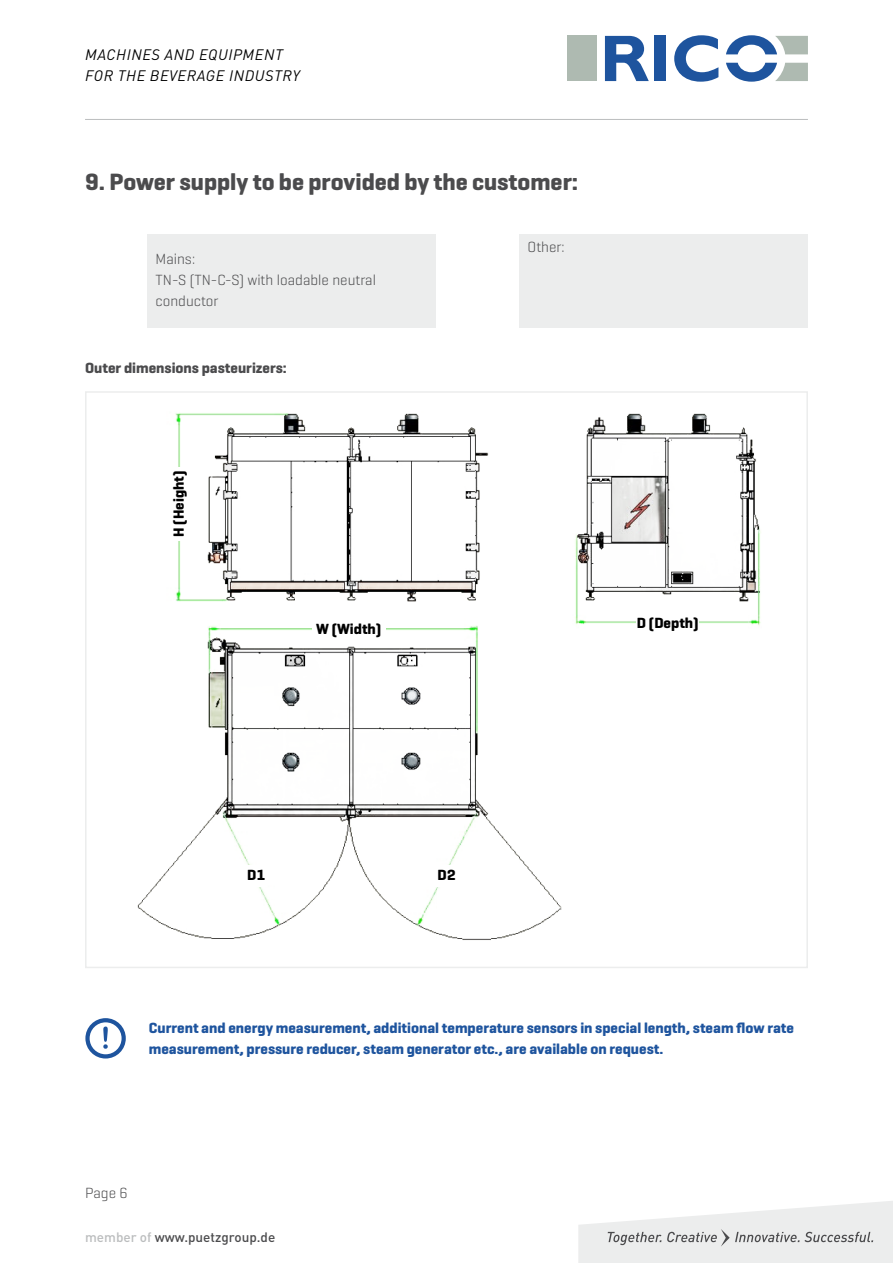
<style>
.page{position:relative;width:893px;height:1263px;background:#fff}
.page>*{position:absolute;margin:0;border:0;box-sizing:border-box;transform-origin:0 0}
.t1{font:700 24px "Geogrotesque";color:#4b4b4d}
.t2{font:700 15px/21px "Geogrotesque";color:#1e549e}
.t3{font:300 15px/21px "Geogrotesque";color:#4b4b4d}
.t4{font:italic 15px/21px "DIN Pro";letter-spacing:.04em;color:#000}
.t5{font:700 15px "Geogrotesque";color:#000}
.t6{font:700 15px "Geogrotesque";color:#4b4b4d}
.t7{font:500 13.5px "DIN Pro";color:#4b4b4d}
.s1{color:#bbbdbe}
</style>
<div class="page">
<svg style="left:578px;top:1201px;width:315px;height:62px"></svg>
<hr style="left:85px;top:119px;width:723px;height:1px;background:#bbbdbe">
<div style="left:567px;top:36px;width:30px;height:45px;background:#aebab1"></div>
<svg style="left:605px;top:36px;width:44px;height:45px"></svg>
<div style="left:654px;top:36px;width:12px;height:45px;background:#1e549e"></div>
<svg style="left:674px;top:35px;width:44px;height:47px"></svg>
<svg style="left:726px;top:35px;width:82px;height:19px"></svg>
<svg style="left:726px;top:63px;width:82px;height:19px"></svg>
<div style="left:147px;top:234px;width:289px;height:93px;background:#eceded"></div>
<div style="left:519px;top:234px;width:289px;height:93px;background:#eceded"></div>
<img style="left:137px;top:413px;width:624px;height:527px">
<div style="left:246px;top:865px;width:21px;height:21px;background:#fff"></div>
<div style="left:436px;top:865px;width:21px;height:21px;background:#fff"></div>
<div style="left:85px;top:1018px;width:41px;height:40px;border:4px solid #1e549e;border-radius:50%"></div>
<svg style="left:103px;top:1026px;width:5px;height:23px"></svg>
<div style="left:167px;top:467px;width:22px;height:74px;background:#fff"></div>
<div style="left:312px;top:617px;width:74px;height:21px;background:#fff"></div>
<div style="left:637px;top:611px;width:62px;height:22px;background:#fff"></div>
<p class="t4" style="left:85px;top:44px;width:216px">MACHINES AND EQUIPMENT<br>FOR THE BEVERAGE INDUSTRY</p>
<h1 class="t1" style="left:85px;top:167px;width:495px">9. Power supply to be provided by the customer:</h1>
<p class="t3" style="left:156px;top:248px;width:222px">Mains:<br>TN-S (TN-C-S) with loadable neutral conductor</p>
<p class="t6" style="left:85px;top:359px;width:203px">Outer dimensions pasteurizers:</p>
<p class="t5" style="left:169px;top:537px;width:67px;rotate:-90deg">H (Height)</p>
<p class="t3" style="left:528px;top:236px;width:39px">Other:</p>
<p class="t5" style="left:316px;top:620px;width:67px">W (Width)</p>
<p class="t5" style="left:637px;top:614px;width:63px">D (Depth)</p>
<p class="t5" style="left:247px;top:866px;width:20px">D1</p>
<p class="t5" style="left:437px;top:866px;width:20px">D2</p>
<p class="t2" style="left:149px;top:1017px;width:647px">Current and energy measurement, additional temperature sensors in special length, steam flow rate measurement, pressure reducer, steam generator etc., are available on request.</p>
<p class="t3" style="left:85px;top:1182px;width:44px">Page 6</p>
<p class="t7" style="left:85px;top:1228px;width:192px"><span class="s1">member of</span> www.puetzgroup.de</p>
</div>
